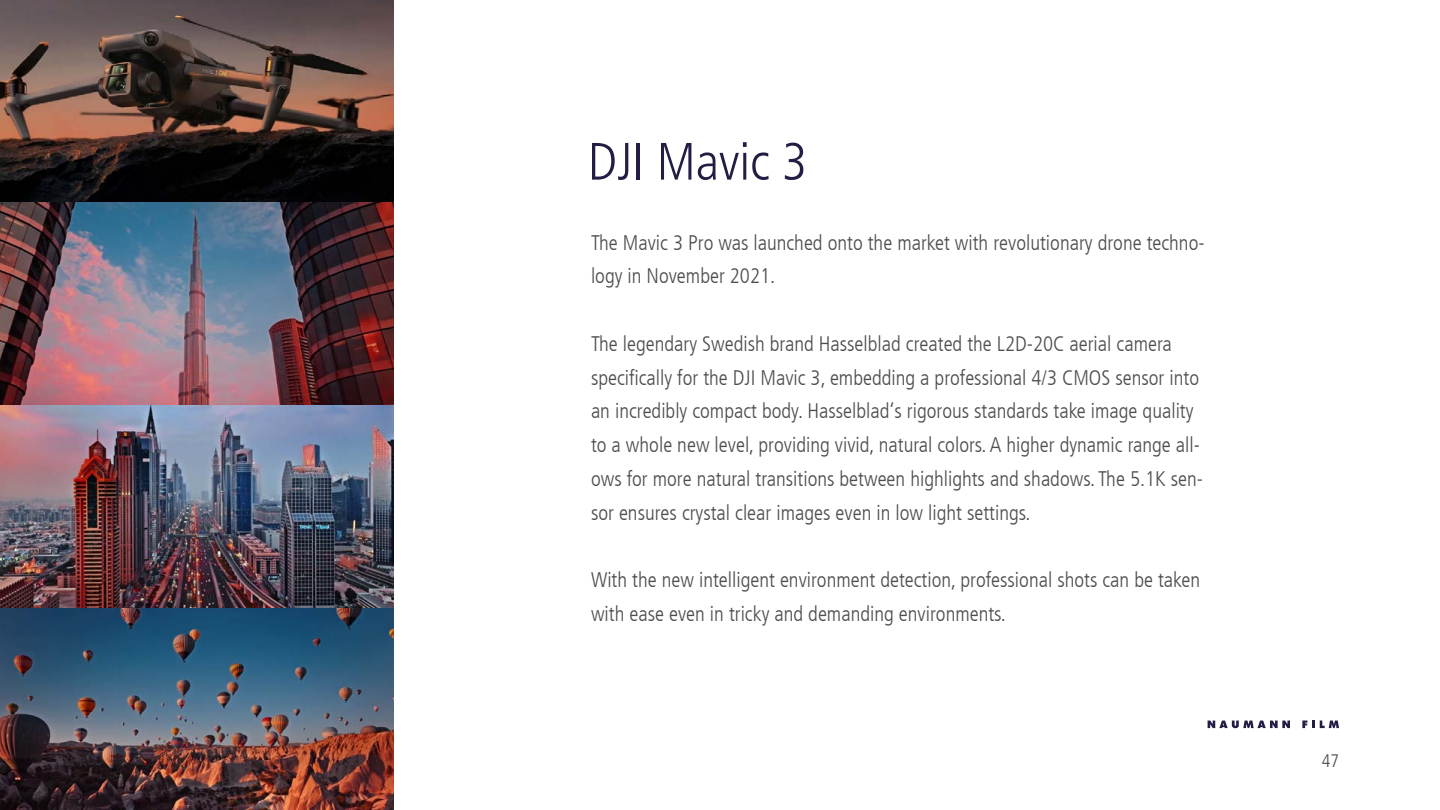
<style>
.page{position:relative;width:1440px;height:810px;background:#fff}
.page>*{position:absolute;margin:0;border:0;box-sizing:border-box;transform-origin:0 0}
.t1{font:300 condensed 52.5px "Frutiger LT";color:#211d45}
.t2{font:300 condensed 21px/33.8px "Frutiger LT";color:#4d4d4d}
.t3{font:300 condensed 18px "Frutiger LT";color:#4d4d4d}
</style>
<div class="page">
<svg style="left:1208px;top:721px;width:82px;height:7px"></svg>
<svg style="left:1302px;top:721px;width:37px;height:7px"></svg>
<img style="left:0;top:0;width:393px;height:810px">
<h1 class="t1" style="left:588px;top:132px;width:221px">DJI Mavic 3</h1>
<p class="t2" style="left:591px;top:226px;width:615px">The Mavic 3 Pro was launched onto the market with revolutionary drone techno&shy;logy in November 2021.</p>
<p class="t2" style="left:591px;top:327px;width:614px">The legendary Swedish brand Hasselblad created the L2D-20C aerial camera specifically for the DJI Mavic 3, embedding a professional 4/3 CMOS sensor into an incredibly compact body. Hasselblad‘s rigorous standards take image quality to a whole new level, providing vivid, natural colors. A higher dynamic range all&shy;ows for more natural transitions between highlights and shadows. The 5.1K sen&shy;sor ensures crystal clear images even in low light settings.</p>
<p class="t2" style="left:591px;top:563px;width:611px">With the new intelligent environment detection, professional shots can be taken with ease even in tricky and demanding environments.</p>
<p class="t3" style="left:1322px;top:751px;width:19px">47</p>
</div>
